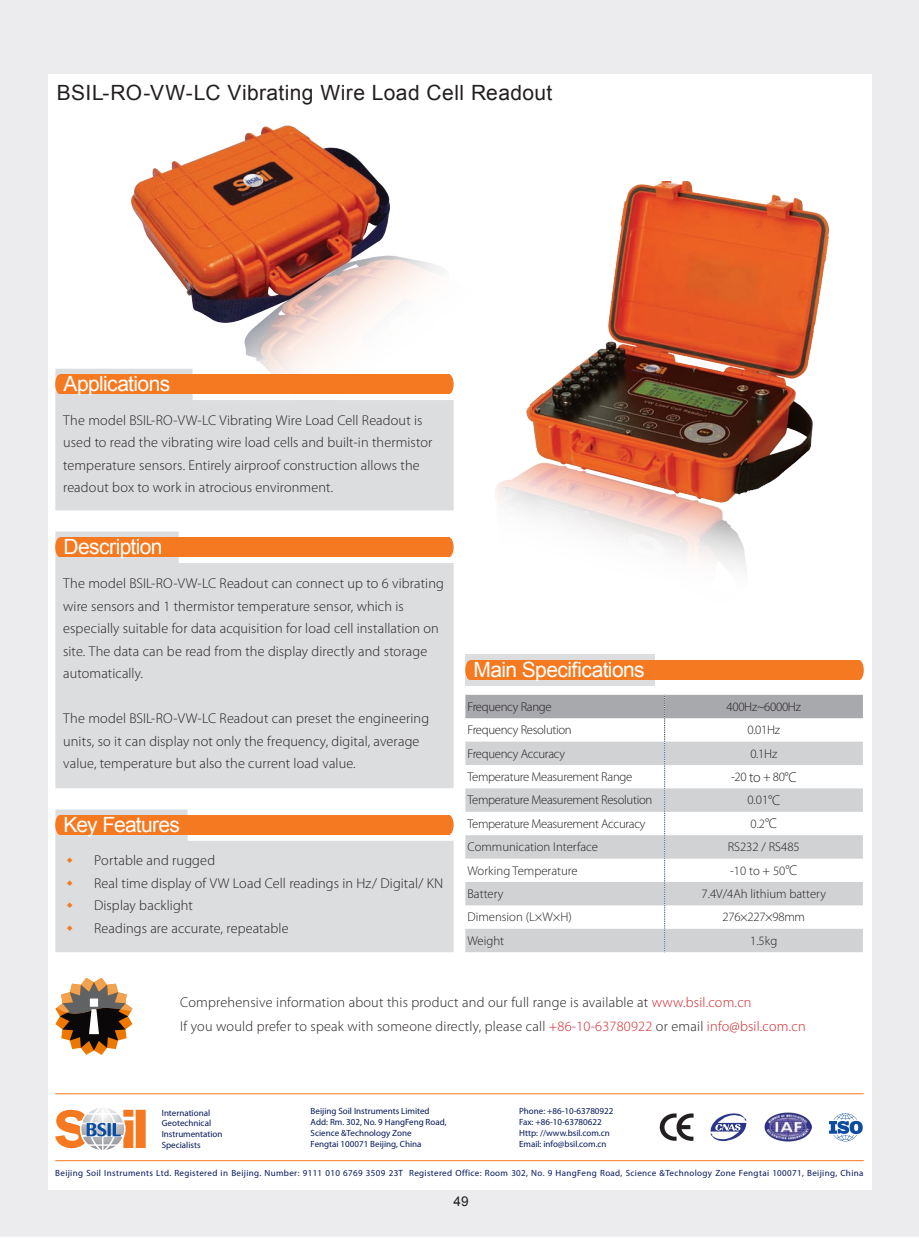
<style>
.page{position:relative;width:919px;height:1238px;background:#fff}
.page>*{position:absolute;margin:0;border:0;box-sizing:border-box;transform-origin:0 0}
.t1{font:21px "Arial";letter-spacing:-.03em;color:#fff}
.t2{font:21px "Arial";letter-spacing:.02em;color:#231f20}
.t3{font:300 14.25px/22.5px "Myriad Pro";letter-spacing:.01em;color:#231f20}
.t4{font:13.5px "Arial";color:#231f20}
.t5{font:300 12.75px "Myriad Pro";letter-spacing:-.025em;color:#231f20}
.t6{font:300 12.75px "Myriad Pro";color:#231f20}
.t7{font:9px/10.8px "Myriad Pro";color:#04175c}
.t8{font:9px "Myriad Pro";letter-spacing:.04em;color:#04175c}
.s1{font-size:14.25px}
.s2{color:#d1232a}
</style>
<div class="page">
<div style="left:0;top:0;width:12px;height:1236px;background:#ececee"></div>
<div style="left:13px;top:0;width:905px;height:1236px;background:#ececee"></div>
<div style="left:48px;top:74px;width:823px;height:1115px;background:#fff"></div>
<img style="left:350px;top:182px;width:479px;height:447px">
<svg style="left:55px;top:977px;width:78px;height:77px"></svg>
<img style="left:131px;top:125px;width:396px;height:338px">
<div style="left:465px;top:654px;width:189px;height:32px;background:#dcdddf"></div>
<div style="left:470px;top:660px;width:389px;height:20px;background:#f47921"></div>
<div style="left:465px;top:660px;width:9px;height:20px;background:#f47921;border-radius:50%"></div>
<div style="left:854px;top:660px;width:9px;height:20px;background:#f47921;border-radius:50%"></div>
<svg style="left:465px;top:694px;width:397px;height:258px"></svg>
<svg style="left:55px;top:809px;width:398px;height:143px;background:#dededf"></svg>
<div style="left:60px;top:815px;width:389px;height:19px;background:#f47921"></div>
<div style="left:55px;top:815px;width:9px;height:19px;background:#f47921;border-radius:50%"></div>
<div style="left:444px;top:815px;width:9px;height:19px;background:#f47921;border-radius:50%"></div>
<div style="left:55px;top:531px;width:398px;height:257px;background:#dcdddf"></div>
<div style="left:60px;top:537px;width:389px;height:20px;background:#f47921"></div>
<div style="left:55px;top:537px;width:9px;height:20px;background:#f47921;border-radius:50%"></div>
<div style="left:444px;top:537px;width:9px;height:20px;background:#f47921;border-radius:50%"></div>
<div style="left:55px;top:369px;width:398px;height:141px;background:#dcdddf"></div>
<div style="left:60px;top:374px;width:389px;height:20px;background:#f47921"></div>
<div style="left:55px;top:374px;width:9px;height:20px;background:#f47921;border-radius:50%"></div>
<div style="left:444px;top:374px;width:9px;height:20px;background:#f47921;border-radius:50%"></div>
<svg style="left:55px;top:1108px;width:91px;height:42px"></svg>
<hr style="left:55px;top:1160px;width:808px;height:1px;background:#f47921">
<hr style="left:55px;top:1093px;width:808px;height:1px;background:#f47921">
<svg style="left:659px;top:1113px;width:34px;height:27px"></svg>
<svg style="left:710px;top:1113px;width:36px;height:28px"></svg>
<img style="left:829px;top:1113px;width:34px;height:29px">
<img style="left:764px;top:1112px;width:47px;height:29px">
<h1 class="t2" style="left:57px;top:79px;width:497px">BSIL-RO-VW-LC Vibrating Wire Load Cell Readout</h1>
<h1 class="t1" style="left:63px;top:369px;width:108px">Applications</h1>
<p class="t3" style="left:63px;top:409px;width:371px">The model BSIL-RO-VW-LC Vibrating Wire Load Cell Readout is used to read the vibrating wire load cells and built-in thermistor temperature sensors. Entirely airproof construction allows the readout box to work in atrocious environment.</p>
<h1 class="t1" style="left:63px;top:533px;width:101px">Description</h1>
<p class="t3" style="left:63px;top:572px;width:382px">The model BSIL-RO-VW-LC Readout can connect up to 6 vibrating wire sensors and 1 thermistor temperature sensor, which is especially suitable for data acquisition for load cell installation on site. The data can be read from the display directly and storage automatically.</p>
<p class="t3" style="left:63px;top:707px;width:367px">The model BSIL-RO-VW-LC Readout can preset the engineering units, so it can display not only the frequency, digital, average value, temperature but also the current load value.</p>
<h1 class="t1" style="left:63px;top:810px;width:118px">Key Features</h1>
<p class="t3" style="left:67px;top:848px;width:150px"><sup>◆</sup> Portable and rugged</p>
<p class="t3" style="left:67px;top:871px;width:378px"><sup>◆</sup> Real time display of VW Load Cell readings in Hz/ Digital/ KN</p>
<p class="t3" style="left:67px;top:893px;width:128px"><sup>◆</sup> Display backlight</p>
<p class="t3" style="left:67px;top:916px;width:223px"><sup>◆</sup> Readings are accurate, repeatable</p>
<h1 class="t1" style="left:473px;top:656px;width:173px">Main Specifications</h1>
<p class="t5" style="left:467px;top:699px;width:86px">Frequency Range</p>
<p class="t5" style="left:726px;top:699px;width:76px">400Hz~6000Hz</p>
<p class="t5" style="left:467px;top:722px;width:106px">Frequency Resolution</p>
<p class="t5" style="left:747px;top:722px;width:34px">0.01Hz</p>
<p class="t5" style="left:467px;top:745px;width:99px">Frequency Accuracy</p>
<p class="t5" style="left:750px;top:745px;width:28px">0.1Hz</p>
<p class="t5" style="left:467px;top:769px;width:166px">Temperature Measurement Range</p>
<p class="t5" style="left:731px;top:769px;width:67px">-20 <span class="s1">to</span> + 80<span class="s1">°C</span></p>
<p class="t5" style="left:467px;top:792px;width:186px">Temperature Measurement Resolution</p>
<p class="t5" style="left:747px;top:792px;width:34px">0.01<span class="s1">°C</span></p>
<p class="t5" style="left:467px;top:815px;width:179px">Temperature Measurement Accuracy</p>
<p class="t5" style="left:750px;top:815px;width:28px">0.2<span class="s1">°C</span></p>
<p class="t6" style="left:467px;top:839px;width:132px">Communication Interface</p>
<p class="t6" style="left:727px;top:839px;width:74px">RS232 / RS485</p>
<p class="t6" style="left:467px;top:862px;width:112px">Working Temperature</p>
<p class="t5" style="left:730px;top:862px;width:69px">-10 to + 50<span class="s1">°C</span></p>
<p class="t6" style="left:467px;top:886px;width:37px">Battery</p>
<p class="t6" style="left:701px;top:886px;width:126px">7.4V/4Ah lithium battery</p>
<p class="t6" style="left:467px;top:909px;width:106px">Dimension (L×W×H)</p>
<p class="t5" style="left:722px;top:909px;width:84px">276×227×98mm</p>
<p class="t5" style="left:467px;top:932px;width:38px">Weight</p>
<p class="t5" style="left:750px;top:932px;width:29px">1.5kg</p>
<p class="t3" style="left:180px;top:989px;width:627px;line-height:24px">Comprehensive information about this product and our full range is available at <span class="s2">www.bsil.com.cn<br></span>If you would prefer to speak with someone directly, please call <span class="s2">+86-10-63780922</span> or email <span class="s2">info@bsil.com.cn</span></p>
<p class="t7" style="left:162px;top:1106px;width:62px">International<br>Geotechnical<br>Instrumentation<br>Specialists</p>
<p class="t7" style="left:310px;top:1105px;width:137px">Beijing Soil Instruments Limited<br>Add: Rm. 302, No. 9 HangFeng Road,<br>Science &amp;Technology Zone<br>Fengtai 100071 Beijing, China</p>
<p class="t7" style="left:519px;top:1105px;width:96px">Phone: +86-10-63780922<br>Fax: +86-10-63780622<br>Http: //www.bsil.com.cn<br>Email: info@bsil.com.cn</p>
<p class="t8" style="left:55px;top:1167px;width:809px">Beijing Soil Instruments Ltd. Registered in Beijing. Number: 9111 010 6769 3509 23T Registered Office: Room 302, No. 9 HangFeng Road, Science &amp;Technology Zone Fengtai 100071, Beijing, China</p>
<p class="t4" style="left:453px;top:1192px;width:17px">49</p>
</div>
